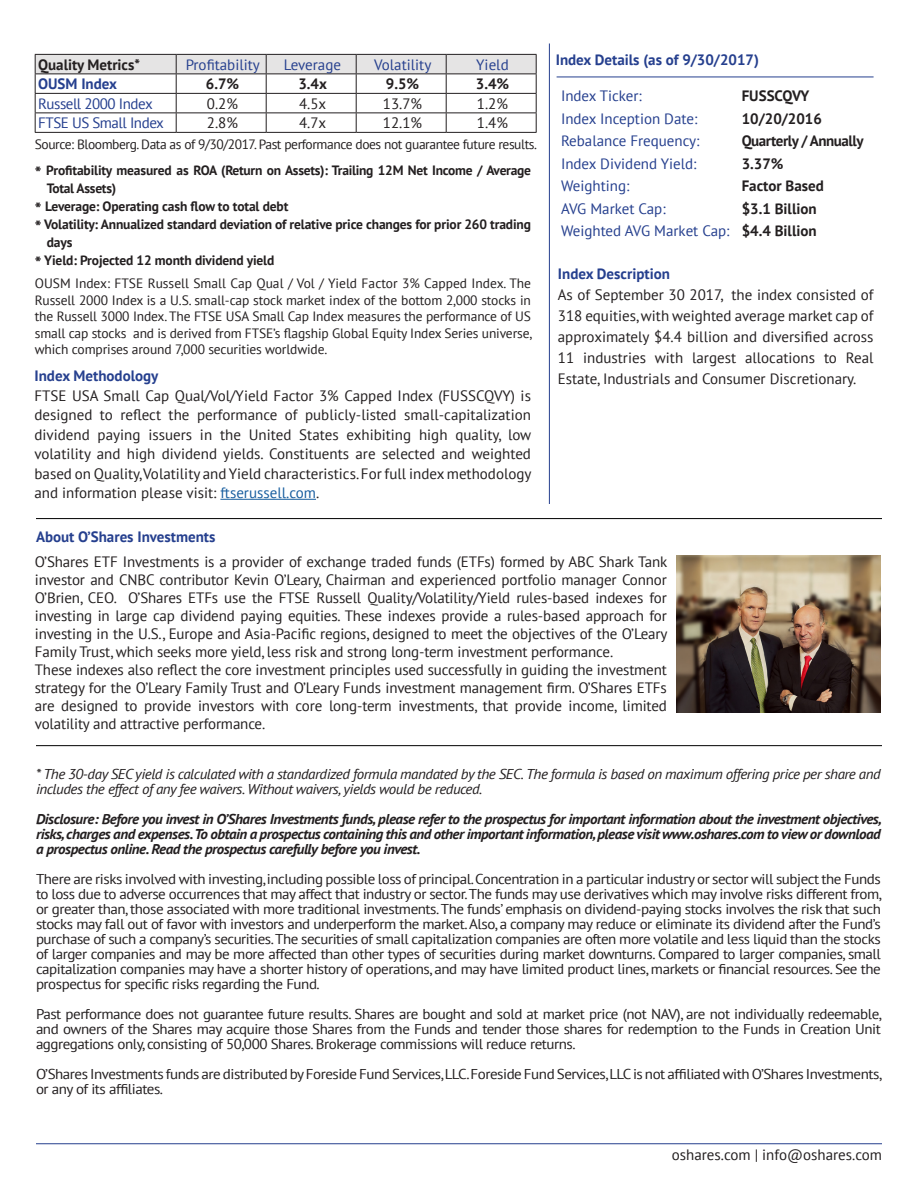
<style>
.page{position:relative;width:918px;height:1188px;background:#fff}
.page>*{position:absolute;margin:0;border:0;box-sizing:border-box;transform-origin:0 0}
.t1{font:15px/18px "PT Sans";color:#231f20;text-align:justify}
.t2{font:15px "PT Sans";color:#253f8e}
.t3{font:700 15px "PT Sans";color:#253f8e}
.t4{font:700 15px "PT Sans";color:#231f20}
.t5{font:15px "PT Sans";letter-spacing:-.03em;color:#253f8e}
.t6{font:700 15px "PT Sans";letter-spacing:-.03em;color:#231f20}
.t7{font:14.25px/15px "PT Sans";letter-spacing:-.03em;color:#231f20;text-align:justify;scale:1.05 1}
.t8{font:italic 700 14.25px/15px "PT Sans";letter-spacing:-.03em;color:#231f20;text-align:justify;scale:1.05 1}
.t9{font:italic 14.25px/15px "PT Sans";letter-spacing:-.03em;color:#231f20;scale:1.05 1}
.t10{font:13.5px/16.5px "PT Sans";letter-spacing:-.03em;color:#231f20;text-align:justify}
.t11{font:700 13.5px/18px "PT Sans";letter-spacing:-.01em;color:#231f20}
.s1{font-size:17.25px}
.s2{color:#175d9e}
</style>
<div class="page">
<hr style="left:549px;top:44px;width:1px;height:460px;background:#253f8e">
<hr style="left:557px;top:77px;width:317px;height:1px;background:#253f8e">
<svg style="left:35px;top:54px;width:502px;height:78px"></svg>
<hr style="left:35px;top:132px;width:141px;height:1px;background:#231f20">
<hr style="left:176px;top:132px;width:90px;height:1px;background:#231f20">
<hr style="left:266px;top:132px;width:90px;height:1px;background:#231f20">
<hr style="left:356px;top:132px;width:90px;height:1px;background:#231f20">
<hr style="left:446px;top:132px;width:91px;height:1px;background:#231f20">
<hr style="left:220px;top:499px;width:96px;height:1px;background:#175d9e">
<hr style="left:36px;top:745px;width:846px;height:1px;background:#000">
<hr style="left:36px;top:518px;width:846px;height:1px;background:#000">
<hr style="left:36px;top:1143px;width:846px;height:1px;background:#253f8e">
<img style="left:676px;top:555px;width:205px;height:157px">
<p class="t4" style="left:38px;top:55px;width:103px">Quality Metrics*</p>
<p class="t2" style="left:186px;top:55px;width:76px">Profitability</p>
<p class="t2" style="left:284px;top:55px;width:59px">Leverage</p>
<p class="t2" style="left:374px;top:55px;width:59px">Volatility</p>
<p class="t2" style="left:476px;top:55px;width:34px">Yield</p>
<p class="t3" style="left:38px;top:74px;width:80px">OUSM Index</p>
<p class="t4" style="left:206px;top:74px;width:35px">6.7%</p>
<p class="t4" style="left:298px;top:74px;width:30px">3.4x</p>
<p class="t4" style="left:386px;top:74px;width:35px">9.5%</p>
<p class="t4" style="left:476px;top:74px;width:35px">3.4%</p>
<p class="t5" style="left:38px;top:94px;width:116px">Russell 2000 Index</p>
<p class="t1" style="left:207px;top:94px;width:33px">0.2%</p>
<p class="t1" style="left:299px;top:94px;width:29px">4.5x</p>
<p class="t1" style="left:383px;top:94px;width:41px">13.7%</p>
<p class="t1" style="left:477px;top:94px;width:33px">1.2%</p>
<p class="t5" style="left:38px;top:113px;width:127px">FTSE US Small Index</p>
<p class="t1" style="left:207px;top:114px;width:33px">2.8%</p>
<p class="t1" style="left:299px;top:114px;width:29px">4.7x</p>
<p class="t1" style="left:383px;top:114px;width:41px">12.1%</p>
<p class="t1" style="left:477px;top:114px;width:33px">1.4%</p>
<p class="t11" style="left:47px;top:161px;width:486px;text-indent:-12px"><span class="s1">*</span> Profitability measured as ROA (Return on Assets): Trailing 12M Net Income / Average<br>Total Assets)</p>
<p class="t11" style="left:35px;top:197px;width:255px"><span class="s1">*</span> Leverage: Operating cash flow to total debt</p>
<p class="t11" style="left:47px;top:215px;width:486px;text-indent:-12px"><span class="s1">*</span> Volatility: Annualized standard deviation of relative price changes for prior 260 trading days</p>
<p class="t11" style="left:35px;top:251px;width:241px"><span class="s1">*</span> Yield: Projected 12 month dividend yield</p>
<p class="t10" style="left:35px;top:275px;width:499px">OUSM Index: FTSE Russell Small Cap Qual / Vol / Yield Factor 3% Capped Index. The Russell 2000 Index is a U.S. small-cap stock market index of the bottom 2,000 stocks in the Russell 3000 Index. The FTSE USA Small Cap Index measures the performance of US small cap stocks and is derived from FTSE’s flagship Global Equity Index Series universe, which comprises around 7,000 securities worldwide.</p>
<p class="t3" style="left:34px;top:366px;width:125px">Index Methodology</p>
<p class="t1" style="left:34px;top:385px;width:499px;line-height:19.5px">FTSE USA Small Cap Qual/Vol/Yield Factor 3% Capped Index (FUSSCQVY) is designed to reflect the performance of publicly-listed small-capitalization dividend paying issuers in the United States exhibiting high quality, low volatility and high dividend yields. Constituents are selected and weighted based on Quality, Volatility and Yield characteristics. For full index methodology and information please visit: <span class="s2">ftserussell.com</span>.</p>
<p class="t3" style="left:36px;top:526px;width:181px">About O’Shares Investments</p>
<p class="t10" style="left:35px;top:136px;width:504px">Source: Bloomberg. Data as of 9/30/2017. Past performance does not guarantee future results.</p>
<p class="t3" style="left:556px;top:50px;width:205px">Index Details (as of 9/30/2017)</p>
<p class="t2" style="left:561px;top:86px;width:82px">Index Ticker:</p>
<p class="t4" style="left:742px;top:86px;width:69px">FUSSCQVY</p>
<p class="t2" style="left:561px;top:109px;width:138px">Index Inception Date:</p>
<p class="t4" style="left:742px;top:108px;width:82px">10/20/2016</p>
<p class="t2" style="left:561px;top:131px;width:140px">Rebalance Frequency:</p>
<p class="t6" style="left:742px;top:131px;width:123px">Quarterly / Annually</p>
<p class="t2" style="left:561px;top:154px;width:137px">Index Dividend Yield:</p>
<p class="t4" style="left:742px;top:153px;width:43px">3.37%</p>
<p class="t2" style="left:561px;top:176px;width:70px">Weighting:</p>
<p class="t4" style="left:742px;top:176px;width:84px">Factor Based</p>
<p class="t2" style="left:561px;top:199px;width:106px">AVG Market Cap:</p>
<p class="t4" style="left:742px;top:198px;width:76px">$3.1 Billion</p>
<p class="t2" style="left:561px;top:221px;width:170px">Weighted AVG Market Cap:</p>
<p class="t4" style="left:742px;top:221px;width:76px">$4.4 Billion</p>
<p class="t3" style="left:558px;top:263px;width:114px">Index Description</p>
<p class="t1" style="left:558px;top:283px;width:317px;line-height:21px">As of September 30 2017, the index consisted of 318 equities, with weighted average market cap of approximately $4.4 billion and diversified across 11 industries with largest allocations to Real Estate, Industrials and Consumer Discretionary.</p>
<p class="t1" style="left:35px;top:553px;width:634px">O’Shares ETF Investments is a provider of exchange traded funds (ETFs) formed by ABC Shark Tank investor and CNBC contributor Kevin O’Leary, Chairman and experienced portfolio manager Connor O’Brien, CEO. O’Shares ETFs use the FTSE Russell Quality/Volatility/Yield rules-based indexes for investing in large cap dividend paying equities. These indexes provide a rules-based approach for investing in the U.S., Europe and Asia-Pacific regions, designed to meet the objectives of the O’Leary Family Trust, which seeks more yield, less risk and strong long-term investment performance.</p>
<p class="t1" style="left:35px;top:661px;width:634px">These indexes also reflect the core investment principles used successfully in guiding the investment strategy for the O’Leary Family Trust and O’Leary Funds investment management firm. O’Shares ETFs are designed to provide investors with core long-term investments, that provide income, limited volatility and attractive performance.</p>
<p class="t9" style="left:36px;top:766px;width:806px">* The 30-day SEC yield is calculated with a standardized formula mandated by the SEC. The formula is based on maximum offering price per share and includes the effect of any fee waivers. Without waivers, yields would be reduced.</p>
<p class="t8" style="left:36px;top:811px;width:807px">Disclosure: Before you invest in O’Shares Investments funds, please refer to the prospectus for important information about the investment objectives, risks, charges and expenses. To obtain a prospectus containing this and other important information, please visit www.oshares.com to view or download a prospectus online. Read the prospectus carefully before you invest.</p>
<p class="t7" style="left:36px;top:871px;width:807px">There are risks involved with investing, including possible loss of principal. Concentration in a particular industry or sector will subject the Funds to loss due to adverse occurrences that may affect that industry or sector. The funds may use derivatives which may involve risks different from, or greater than, those associated with more traditional investments. The funds’ emphasis on dividend-paying stocks involves the risk that such stocks may fall out of favor with investors and underperform the market. Also, a company may reduce or eliminate its dividend after the Fund’s purchase of such a company’s securities. The securities of small capitalization companies are often more volatile and less liquid than the stocks of larger companies and may be more affected than other types of securities during market downturns. Compared to larger companies, small capitalization companies may have a shorter history of operations, and may have limited product lines, markets or financial resources. See the prospectus for specific risks regarding the Fund.</p>
<p class="t7" style="left:36px;top:1006px;width:807px">Past performance does not guarantee future results. Shares are bought and sold at market price (not NAV), are not individually redeemable, and owners of the Shares may acquire those Shares from the Funds and tender those shares for redemption to the Funds in Creation Unit aggregations only, consisting of 50,000 Shares. Brokerage commissions will reduce returns.</p>
<p class="t7" style="left:36px;top:1066px;width:807px">O’Shares Investments funds are distributed by Foreside Fund Services, LLC. Foreside Fund Services, LLC is not affiliated with O’Shares Investments, or any of its affiliates.</p>
<p class="t1" style="left:672px;top:1145px;width:212px">oshares.com | info@oshares.com</p>
</div>
